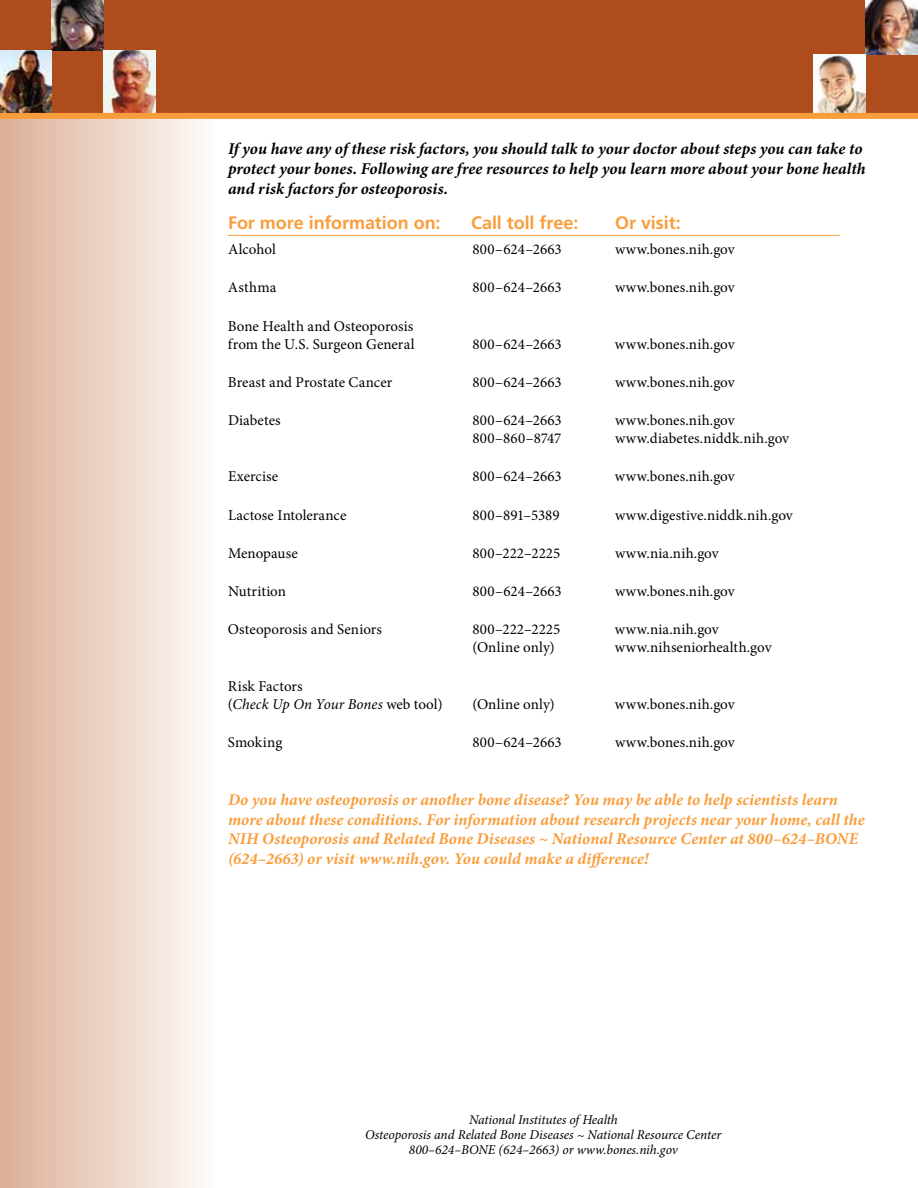
<style>
.page{position:relative;width:918px;height:1188px;background:#fff}
.page>*{position:absolute;margin:0;border:0;box-sizing:border-box;transform-origin:0 0}
.t1{font:700 18px "Frutiger LT Std";letter-spacing:-.005em;color:#f99d3c}
.t2{font:italic 700 16.5px/19.8px "Minion Pro";letter-spacing:.005em;color:#f99d3c}
.t3{font:italic 700 16.5px/19.8px "Minion Pro";letter-spacing:.005em;color:#000}
.t4{font:15px/18px "Minion Pro";letter-spacing:.005em;color:#000}
.t5{font:italic 13.5px/15px "Minion Pro";letter-spacing:-.01em;color:#000;text-align:center}
.s1{font-style:italic}
</style>
<div class="page">
<div style="left:0;top:0;width:216px;height:1188px;background:linear-gradient(to right,#dbae96,#fdfcf9)"></div>
<div style="left:0;top:0;width:918px;height:115px;background:#af4c1e"></div>
<img style="left:866px;top:0;width:52px;height:55px">
<img style="left:814px;top:55px;width:52px;height:58px">
<img style="left:52px;top:0;width:52px;height:51px">
<img style="left:0;top:51px;width:52px;height:62px">
<img style="left:104px;top:51px;width:52px;height:62px">
<div style="left:0;top:113px;width:918px;height:6px;background:#f99d3c"></div>
<hr style="left:228px;top:235px;width:612px;height:1px;background:#f99d3c">
<p class="t3" style="left:228px;top:139px;width:639px">If you have any of these risk factors, you should talk to your doctor about steps you can take to protect your bones. Following are free resources to help you learn more about your bone health and risk factors for osteoporosis.</p>
<p class="t1" style="left:228px;top:212px;width:214px">For more information on:</p>
<p class="t1" style="left:471px;top:212px;width:109px">Call toll free:</p>
<p class="t1" style="left:615px;top:212px;width:67px">Or visit:</p>
<p class="t4" style="left:228px;top:240px;width:49px">Alcohol</p>
<p class="t4" style="left:472px;top:240px;width:91px">800–624–2663</p>
<p class="t4" style="left:615px;top:240px;width:121px">www.bones.nih.gov</p>
<p class="t4" style="left:228px;top:279px;width:50px">Asthma</p>
<p class="t4" style="left:472px;top:279px;width:91px">800–624–2663</p>
<p class="t4" style="left:615px;top:279px;width:121px">www.bones.nih.gov</p>
<p class="t4" style="left:228px;top:317px;width:188px">Bone Health and Osteoporosis from the U.S. Surgeon General</p>
<p class="t4" style="left:472px;top:335px;width:91px">800–624–2663</p>
<p class="t4" style="left:615px;top:335px;width:121px">www.bones.nih.gov</p>
<p class="t4" style="left:228px;top:373px;width:166px">Breast and Prostate Cancer</p>
<p class="t4" style="left:472px;top:373px;width:91px">800–624–2663</p>
<p class="t4" style="left:615px;top:373px;width:121px">www.bones.nih.gov</p>
<p class="t4" style="left:228px;top:411px;width:54px">Diabetes</p>
<p class="t4" style="left:472px;top:411px;width:91px">800–624–2663</p>
<p class="t4" style="left:615px;top:411px;width:121px">www.bones.nih.gov</p>
<p class="t4" style="left:472px;top:429px;width:90px">800–860–8747</p>
<p class="t4" style="left:615px;top:429px;width:176px">www.diabetes.niddk.nih.gov</p>
<p class="t4" style="left:228px;top:468px;width:52px">Exercise</p>
<p class="t4" style="left:472px;top:468px;width:91px">800–624–2663</p>
<p class="t4" style="left:615px;top:468px;width:121px">www.bones.nih.gov</p>
<p class="t4" style="left:228px;top:506px;width:120px">Lactose Intolerance</p>
<p class="t4" style="left:472px;top:506px;width:89px">800–891–5389</p>
<p class="t4" style="left:615px;top:506px;width:179px">www.digestive.niddk.nih.gov</p>
<p class="t4" style="left:228px;top:544px;width:71px">Menopause</p>
<p class="t4" style="left:472px;top:544px;width:89px">800–222–2225</p>
<p class="t4" style="left:615px;top:544px;width:105px">www.nia.nih.gov</p>
<p class="t4" style="left:228px;top:582px;width:60px">Nutrition</p>
<p class="t4" style="left:472px;top:582px;width:91px">800–624–2663</p>
<p class="t4" style="left:615px;top:582px;width:121px">www.bones.nih.gov</p>
<p class="t4" style="left:228px;top:621px;width:156px">Osteoporosis and Seniors</p>
<p class="t4" style="left:472px;top:621px;width:89px">800–222–2225</p>
<p class="t4" style="left:615px;top:621px;width:105px">www.nia.nih.gov</p>
<p class="t4" style="left:472px;top:639px;width:84px">(Online only)</p>
<p class="t4" style="left:615px;top:639px;width:158px">www.nihseniorhealth.gov</p>
<p class="t4" style="left:228px;top:677px;width:216px">Risk Factors<br>(<span class="s1">Check Up On Your Bones</span> web tool)</p>
<p class="t4" style="left:472px;top:695px;width:84px">(Online only)</p>
<p class="t4" style="left:615px;top:695px;width:121px">www.bones.nih.gov</p>
<p class="t4" style="left:228px;top:733px;width:56px">Smoking</p>
<p class="t4" style="left:472px;top:733px;width:91px">800–624–2663</p>
<p class="t4" style="left:615px;top:733px;width:121px">www.bones.nih.gov</p>
<p class="t2" style="left:228px;top:789px;width:638px">Do you have osteoporosis or another bone disease? You may be able to help scientists learn more about these conditions. For information about research projects near your home, call the NIH Osteoporosis and Related Bone Diseases ~ National Resource Center at 800–624–BONE (624–2663) or visit www.nih.gov. You could make a difference!</p>
<p class="t5" style="left:365px;top:1112px;width:358px">National Institutes of Health<br>Osteoporosis and Related Bone Diseases ~ National Resource Center<br>800–624–BONE (624–2663) or www.bones.nih.gov</p>
</div>
